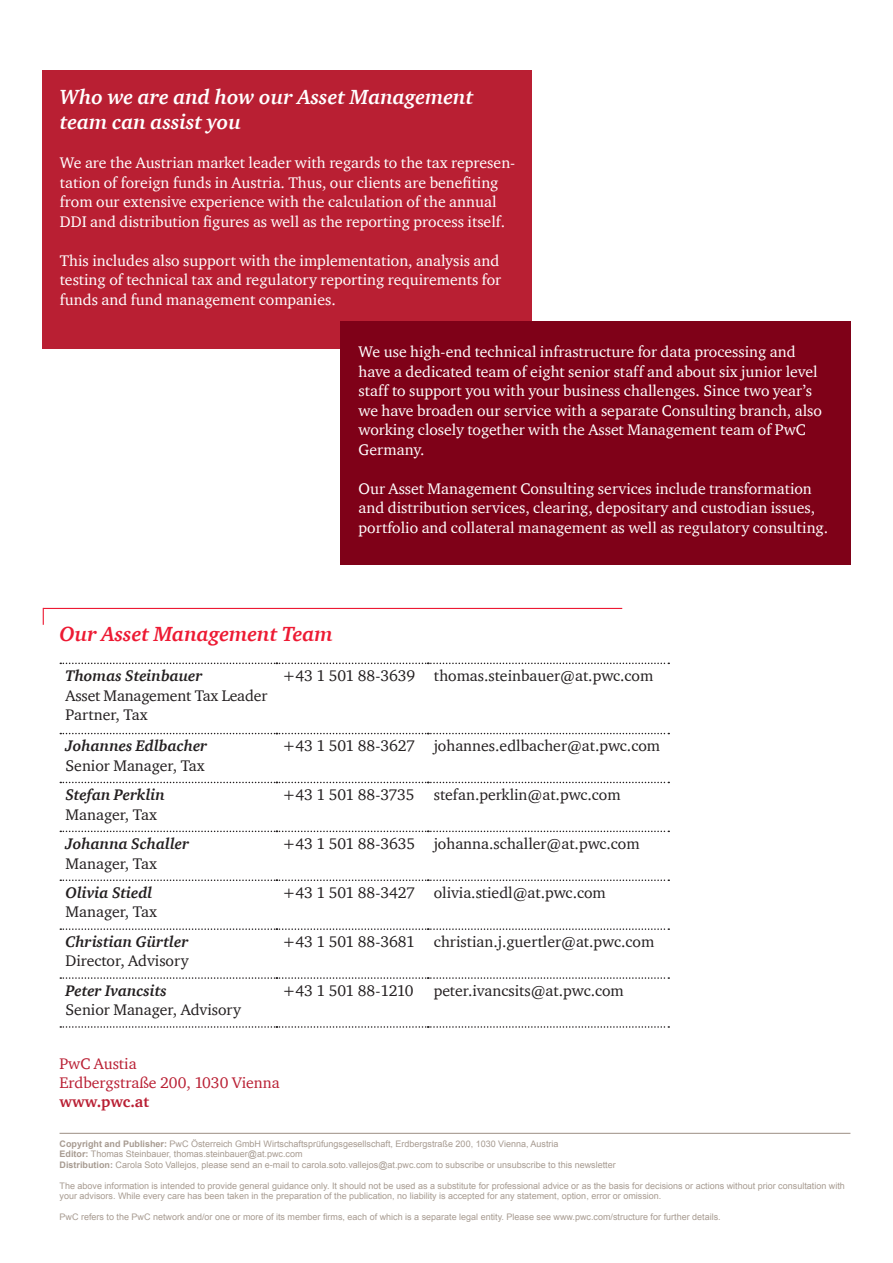
<style>
.page{position:relative;width:893px;height:1263px;background:#fff}
.page>*{position:absolute;margin:0;border:0;box-sizing:border-box;transform-origin:0 0}
.t1{font:italic 700 21px/25.5px "ITC Charter Com";color:#fff}
.t2{font:italic 700 21px "ITC Charter Com";color:#ed1a33}
.t3{font:15.75px/19.5px "ITC Charter Com";color:#fff}
.t4{font:15.75px/19.5px "ITC Charter Com";color:#231f20}
.t5{font:italic 700 15.75px "ITC Charter Com";color:#231f20}
.t6{font:15.75px/18.9px "ITC Charter Com";color:#b91f33}
.t7{font:15.75px "ITC Charter Com";letter-spacing:-.02em;color:#231f20}
.t8{font:700 15.75px "ITC Charter Com";color:#b91f33}
.t9{font:9px/10.5px "Arial";color:#a79b91}
.s1{font-weight:700}
</style>
<div class="page">
<hr style="left:60px;top:1133px;width:790px;height:1px;background:#a79b91">
<div style="left:43px;top:71px;width:489px;height:278px;background:#b91f33"></div>
<div style="left:340px;top:321px;width:510px;height:244px;background:#7f0118"></div>
<svg style="left:60px;top:663px;width:609px;height:1px"></svg>
<svg style="left:60px;top:733px;width:609px;height:1px"></svg>
<svg style="left:60px;top:782px;width:609px;height:1px"></svg>
<svg style="left:60px;top:831px;width:609px;height:1px"></svg>
<svg style="left:60px;top:879px;width:609px;height:2px"></svg>
<svg style="left:60px;top:928px;width:609px;height:2px"></svg>
<svg style="left:60px;top:977px;width:609px;height:2px"></svg>
<svg style="left:60px;top:1026px;width:609px;height:2px"></svg>
<hr style="left:43px;top:608px;width:579px;height:1px;background:#ed1a33">
<svg style="left:43px;top:609px;width:1px;height:16px"></svg>
<h1 class="t1" style="left:60px;top:84px;width:415px">Who we are and how our Asset Management team can assist you</h1>
<p class="t3" style="left:60px;top:153px;width:457px">We are the Austrian market leader with regards to the tax represen&shy;tation of foreign funds in Austria. Thus, our clients are benefiting from our extensive experience with the calculation of the annual DDI and distribution figures as well as the reporting process itself.</p>
<p class="t3" style="left:60px;top:251px;width:443px">This includes also support with the implementation, analysis and testing of technical tax and regulatory reporting requirements for funds and fund management companies.</p>
<p class="t3" style="left:359px;top:342px;width:465px">We use high-end technical infrastructure for data processing and have a dedicated team of eight senior staff and about six junior level staff to support you with your business challenges. Since two year’s we have broaden our service with a separate Consulting branch, also working closely together with the Asset Management team of PwC Germany.</p>
<p class="t3" style="left:359px;top:478px;width:471px">Our Asset Management Consulting services include transformation and distribution services, clearing, depositary and custodian issues, portfolio and collateral management as well as regulatory consulting.</p>
<h1 class="t2" style="left:60px;top:621px;width:275px">Our Asset Management Team</h1>
<p class="t5" style="left:66px;top:666px;width:139px">Thomas Steinbauer</p>
<p class="t4" style="left:66px;top:685px;width:203px">Asset Management Tax Leader<br>Partner, Tax</p>
<p class="t4" style="left:282px;top:666px;width:372px">+43 1 501 88-3639 thomas.steinbauer@at.pwc.com</p>
<p class="t5" style="left:66px;top:736px;width:143px">Johannes Edlbacher</p>
<p class="t4" style="left:66px;top:755px;width:141px">Senior Manager, Tax</p>
<p class="t4" style="left:282px;top:736px;width:379px">+43 1 501 88-3627 johannes.edlbacher@at.pwc.com</p>
<p class="t5" style="left:66px;top:785px;width:101px">Stefan Perklin</p>
<p class="t4" style="left:66px;top:804px;width:93px">Manager, Tax</p>
<p class="t4" style="left:282px;top:785px;width:340px">+43 1 501 88-3735 stefan.perklin@at.pwc.com</p>
<p class="t5" style="left:66px;top:834px;width:125px">Johanna Schaller</p>
<p class="t4" style="left:66px;top:853px;width:93px">Manager, Tax</p>
<p class="t4" style="left:282px;top:834px;width:359px">+43 1 501 88-3635 johanna.schaller@at.pwc.com</p>
<p class="t5" style="left:66px;top:883px;width:88px">Olivia Stiedl</p>
<p class="t4" style="left:66px;top:902px;width:93px">Manager, Tax</p>
<p class="t4" style="left:282px;top:883px;width:325px">+43 1 501 88-3427 olivia.stiedl@at.pwc.com</p>
<p class="t5" style="left:66px;top:932px;width:124px">Christian Gürtler</p>
<p class="t4" style="left:66px;top:951px;width:124px">Director, Advisory</p>
<p class="t4" style="left:282px;top:931px;width:373px">+43 1 501 88-3681 christian.j.guertler@at.pwc.com</p>
<p class="t5" style="left:66px;top:981px;width:103px">Peter Ivancsits</p>
<p class="t4" style="left:66px;top:1000px;width:177px">Senior Manager, Advisory</p>
<p class="t7" style="left:282px;top:981px;width:133px">+43 1 501 88-1210</p>
<p class="t4" style="left:434px;top:980px;width:192px">peter.ivancsits@at.pwc.com</p>
<p class="t6" style="left:60px;top:1054px;width:222px">PwC Austia<br>Erdbergstraße 200, 1030 Vienna</p>
<p class="t8" style="left:60px;top:1091px;width:91px">www.pwc.at</p>
<p class="t9" style="left:60px;top:1139px;width:558px"><span class="s1">Copyright and Publisher:</span> PwC Österreich GmbH Wirtschaftsprüfungsgesellschaft, Erdbergstraße 200, 1030 Vienna, Austria<br><span class="s1">Editor:</span> Thomas Steinbauer, thomas.steinbauer@at.pwc.com<br><span class="s1">Distribution:</span> Carola Soto Vallejos, please send an e-mail to carola.soto.vallejos@at.pwc.com to subscribe or unsubscribe to this newsletter</p>
<p class="t9" style="left:60px;top:1181px;width:787px">The above information is intended to provide general guidance only. It should not be used as a substitute for professional advice or as the basis for decisions or actions without prior consultation with your advisors. While every care has been taken in the preparation of the publication, no liability is accepted for any statement, option, error or omission.</p>
<p class="t9" style="left:60px;top:1212px;width:663px">PwC refers to the PwC network and/or one or more of its member firms, each of which is a separate legal entity. Please see www.pwc.com/structure for further details.</p>
</div>
